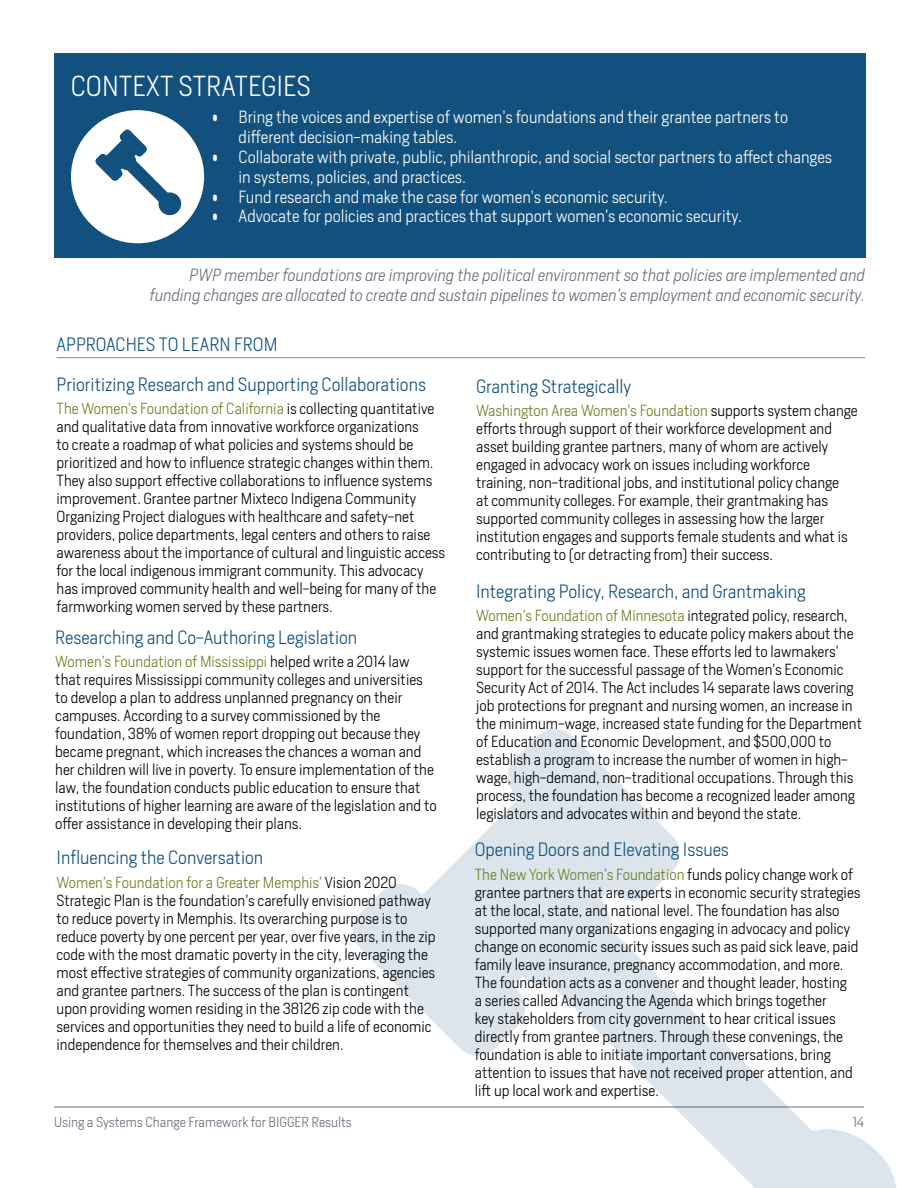
<style>
.page{position:relative;width:918px;height:1188px;background:#fff}
.page>*{position:absolute;margin:0;border:0;box-sizing:border-box;transform-origin:0 0}
.t1{font:300 27px "Heron Sans";color:#fff}
.t2{font:300 18px "Heron Sans";color:#12517d}
.t3{font:300 16.5px/19.8px "Heron Sans";color:#fff}
.t4{font:italic 300 16.5px/19.8px "Heron Sans";color:#686e7b;text-align:right}
.t5{font:300 15px/18px "Heron Sans";color:#000}
.t6{font:300 13.5px "Heron Sans";color:#686e7b}
.s1{color:#707d1f}
</style>
<div class="page">
<div style="left:54px;top:54px;width:811px;height:204px;background:#12517d"></div>
<hr style="left:54px;top:1107px;width:810px;height:1px;background:#686e7b">
<svg style="left:352px;top:729px;width:545px;height:459px"></svg>
<div style="left:71px;top:110px;width:133px;height:133px;background:#fff;border-radius:50%"></div>
<svg style="left:95px;top:129px;width:86px;height:86px"></svg>
<hr style="left:57px;top:357px;width:808px;height:1px;background:#d76c33">
<h1 class="t1" style="left:71px;top:69px;width:242px">CONTEXT STRATEGIES</h1>
<p class="t3" style="left:239px;top:107px;width:551px;text-indent:-27px">• Bring the voices and expertise of women’s foundations and their grantee partners to different decision-making tables.</p>
<p class="t3" style="left:239px;top:147px;width:595px;text-indent:-27px">• Collaborate with private, public, philanthropic, and social sector partners to affect changes in systems, policies, and practices.</p>
<p class="t3" style="left:212px;top:186px;width:458px">• Fund research and make the case for women’s economic security.</p>
<p class="t3" style="left:212px;top:206px;width:532px">• Advocate for policies and practices that support women’s economic security.</p>
<p class="t4" style="left:150px;top:265px;width:717px">PWP member foundations are improving the political environment so that policies are implemented and funding changes are allocated to create and sustain pipelines to women’s employment and economic security.</p>
<p class="t2" style="left:57px;top:333px;width:223px">APPROACHES TO LEARN FROM</p>
<p class="t2" style="left:57px;top:373px;width:371px">Prioritizing Research and Supporting Collaborations</p>
<p class="t5" style="left:57px;top:399px;width:390px"><span class="s1">The Women’s Foundation of California</span> is collecting quantitative and qualitative data from innovative workforce organizations<br>to create a roadmap of what policies and systems should be prioritized and how to influence strategic changes within them.<br>They also support effective collaborations to influence systems improvement. Grantee partner Mixteco Indigena Community Organizing Project dialogues with healthcare and safety-net providers, police departments, legal centers and others to raise awareness about the importance of cultural and linguistic access for the local indigenous immigrant community. This advocacy has improved community health and well-being for many of the farmworking women served by these partners.</p>
<p class="t2" style="left:55px;top:626px;width:303px">Researching and Co-Authoring Legislation</p>
<p class="t5" style="left:55px;top:653px;width:383px"><span class="s1">Women’s Foundation of Mississippi</span> helped write a 2014 law that requires Mississippi community colleges and universities to develop a plan to address unplanned pregnancy on their campuses. According to a survey commissioned by the foundation, 38% of women report dropping out because they became pregnant, which increases the chances a woman and her children will live in poverty. To ensure implementation of the law, the foundation conducts public education to ensure that institutions of higher learning are aware of the legislation and to offer assistance in developing their plans.</p>
<p class="t2" style="left:57px;top:846px;width:208px">Influencing the Conversation</p>
<p class="t5" style="left:57px;top:873px;width:381px"><span class="s1">Women’s Foundation for a Greater Memphis’</span> Vision 2020<br>Strategic Plan is the foundation’s carefully envisioned pathway to reduce poverty in Memphis. Its overarching purpose is to reduce poverty by one percent per year, over five years, in the zip code with the most dramatic poverty in the city, leveraging the most effective strategies of community organizations, agencies and grantee partners. The success of the plan is contingent upon providing women residing in the 38126 zip code with the services and opportunities they need to build a life of economic independence for themselves and their children.</p>
<p class="t2" style="left:476px;top:375px;width:156px">Granting Strategically</p>
<p class="t5" style="left:476px;top:401px;width:383px"><span class="s1">Washington Area Women’s Foundation</span> supports system change efforts through support of their workforce development and asset building grantee partners, many of whom are actively engaged in advocacy work on issues including workforce training, non-traditional jobs, and institutional policy change<br>at community colleges. For example, their grantmaking has supported community colleges in assessing how the larger institution engages and supports female students and what is contributing to (or detracting from) their success.</p>
<p class="t2" style="left:476px;top:580px;width:331px">Integrating Policy, Research, and Grantmaking</p>
<p class="t5" style="left:476px;top:606px;width:387px"><span class="s1">Women’s Foundation of Minnesota</span> integrated policy, research, and grantmaking strategies to educate policy makers about the systemic issues women face. These efforts led to lawmakers’ support for the successful passage of the Women’s Economic Security Act of 2014. The Act includes 14 separate laws covering job protections for pregnant and nursing women, an increase in the minimum-wage, increased state funding for the Department of Education and Economic Development, and $500,000 to establish a program to increase the number of women in high&shy;wage, high-demand, non-traditional occupations. Through this process, the foundation has become a recognized leader among legislators and advocates within and beyond the state.</p>
<p class="t2" style="left:475px;top:839px;width:256px">Opening Doors and Elevating Issues</p>
<p class="t5" style="left:475px;top:865px;width:387px"><span class="s1">The New York Women’s Foundation</span> funds policy change work of grantee partners that are experts in economic security strategies at the local, state, and national level. The foundation has also supported many organizations engaging in advocacy and policy change on economic security issues such as paid sick leave, paid family leave insurance, pregnancy accommodation, and more.<br>The foundation acts as a convener and thought leader, hosting<br>a series called Advancing the Agenda which brings together<br>key stakeholders from city government to hear critical issues directly from grantee partners. Through these convenings, the foundation is able to initiate important conversations, bring attention to issues that have not received proper attention, and lift up local work and expertise.</p>
<p class="t6" style="left:54px;top:1113px;width:299px">Using a Systems Change Framework for BIGGER Results</p>
<p class="t6" style="left:853px;top:1113px;width:13px">14</p>
</div>
